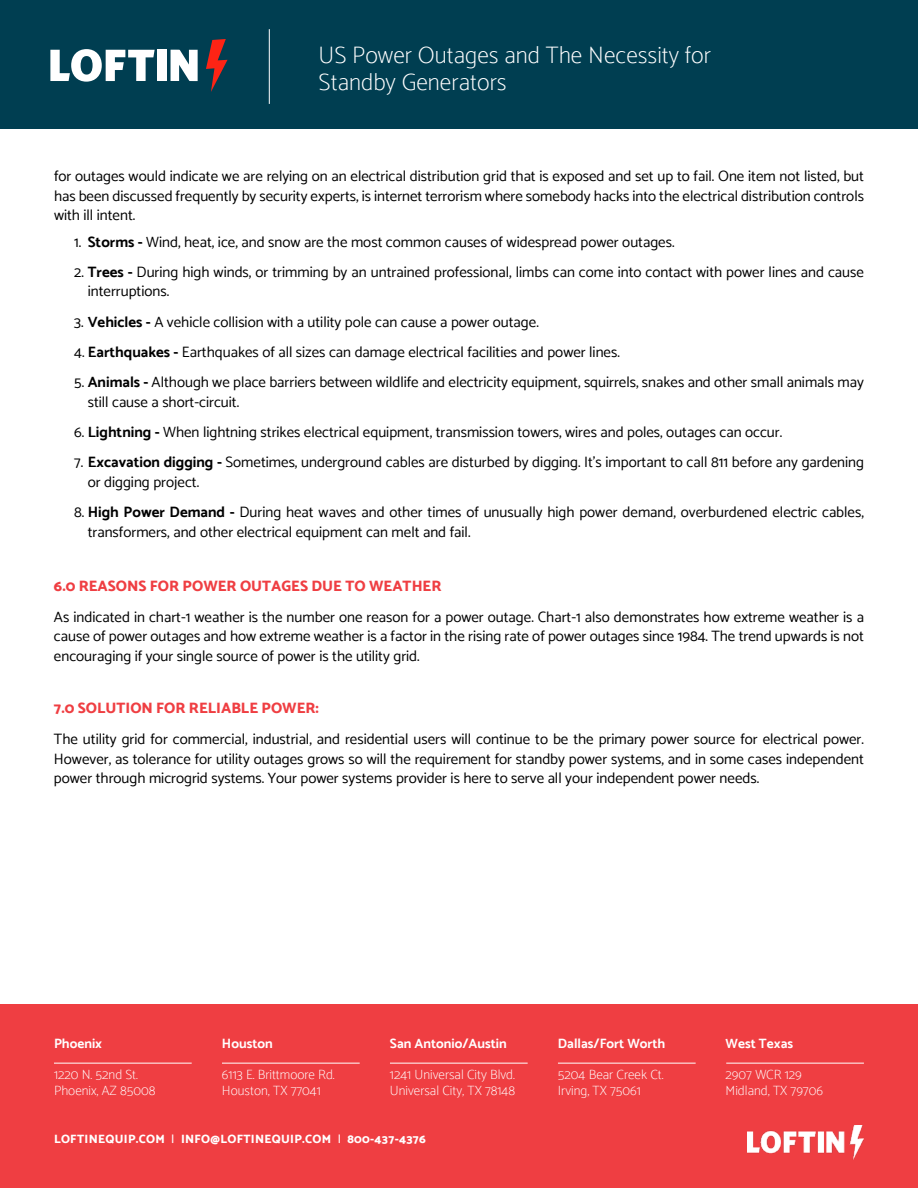
<style>
.page{position:relative;width:918px;height:1188px;background:#fff}
.page>*{position:absolute;margin:0;border:0;box-sizing:border-box;transform-origin:0 0}
.t1{font:100 24px/27px "Catamaran";color:#fff}
.t2{font:15px/19.5px "Catamaran";color:#000}
.t3{font:800 15px "Catamaran";color:#ef3e42}
.t4{font:100 13.5px/15.8px "Catamaran";color:#fff}
.t5{font:700 13.5px "Catamaran";color:#fff}
.t6{font:800 12px "Catamaran";letter-spacing:.025em;color:#fff}
.s1{font-weight:700}
.s2{font-weight:500}
</style>
<div class="page">
<div style="left:0;top:1004px;width:917px;height:184px;background:#ef3e42"></div>
<div style="left:0;top:0;width:918px;height:129px;background:#003e51"></div>
<svg style="left:171px;top:50px;width:27px;height:31px"></svg>
<svg style="left:206px;top:39px;width:22px;height:53px"></svg>
<div style="left:158px;top:50px;width:9px;height:31px;background:#fff"></div>
<svg style="left:50px;top:49px;width:105px;height:33px"></svg>
<hr style="left:269px;top:29px;width:1px;height:75px;background:#fff">
<hr style="left:54px;top:1063px;width:138px;height:1px;background:#fff">
<hr style="left:222px;top:1063px;width:138px;height:1px;background:#fff">
<hr style="left:390px;top:1063px;width:138px;height:1px;background:#fff">
<hr style="left:558px;top:1063px;width:138px;height:1px;background:#fff">
<hr style="left:726px;top:1063px;width:138px;height:1px;background:#fff">
<img style="left:748px;top:1125px;width:116px;height:35px">
<h1 class="t1" style="left:319px;top:41px;width:394px">US Power Outages and The Necessity for<br>Standby Generators</h1>
<p class="t2" style="left:54px;top:166px;width:812px;text-align:justify">for outages would indicate we are relying on an electrical distribution grid that is exposed and set up to fail. One item not listed, but has been discussed frequently by security experts, is internet terrorism where somebody hacks into the electrical distribution controls with ill intent.</p>
<p class="t2" style="left:74px;top:232px;width:602px">1. <span class="s1">Storms -</span> Wind, heat, ice, and snow are the most common causes of widespread power outages.</p>
<p class="t2" style="left:88px;top:262px;width:778px;text-indent:-14px">2. <span class="s1">Trees -</span> During high winds, or trimming by an untrained professional, limbs can come into contact with power lines and cause interruptions.</p>
<p class="t2" style="left:74px;top:312px;width:466px">3. <span class="s1">Vehicles -</span> A vehicle collision with a utility pole can cause a power outage.</p>
<p class="t2" style="left:74px;top:342px;width:547px">4. <span class="s1">Earthquakes -</span> Earthquakes of all sizes can damage electrical facilities and power lines.</p>
<p class="t2" style="left:88px;top:372px;width:778px;text-indent:-13px">5. <span class="s1">Animals -</span> Although we place barriers between wildlife and electricity equipment, squirrels, snakes and other small animals may still cause a short-circuit.</p>
<p class="t2" style="left:74px;top:422px;width:710px">6. <span class="s1">Lightning -</span> When lightning strikes electrical equipment, transmission towers, wires and poles, outages can occur.</p>
<p class="t2" style="left:88px;top:453px;width:778px;text-indent:-14px">7. <span class="s1">Excavation digging -</span> Sometimes, underground cables are disturbed by digging. It’s important to call 811 before any gardening or digging project.</p>
<p class="t2" style="left:88px;top:502px;width:778px;text-indent:-14px">8. <span class="s1">High Power Demand -</span> During heat waves and other times of unusually high power demand, overburdened electric cables, transformers, and other electrical equipment can melt and fail.</p>
<p class="t3" style="left:54px;top:577px;width:389px">6.0 REASONS FOR POWER OUTAGES DUE TO WEATHER</p>
<p class="t2" style="left:54px;top:607px;width:812px;text-align:justify">As indicated in chart-1 weather is the number one reason for a power outage. Chart-1 also demonstrates how extreme weather is a cause of power outages and how extreme weather is a factor in the rising rate of power outages since 1984. The trend upwards is not encouraging if your single source of power is the utility grid.</p>
<p class="t3" style="left:54px;top:699px;width:267px">7.0 SOLUTION FOR RELIABLE POWER:</p>
<p class="t2" style="left:54px;top:729px;width:812px;text-align:justify">The utility grid for commercial, industrial, and residential users will continue to be the primary power source for electrical power.<br>However, as tolerance for utility outages grows so will the requirement for standby power systems, and in some cases independent power through microgrid systems. Your power systems provider is here to serve all your independent power needs.</p>
<p class="t5" style="left:54px;top:1035px;width:50px">Phoenix</p>
<p class="t4" style="left:54px;top:1067px;width:103px">1220 N. 52nd St.<br>Phoenix, AZ 85008</p>
<p class="t5" style="left:222px;top:1035px;width:52px">Houston</p>
<p class="t4" style="left:222px;top:1067px;width:114px">6113 E. Brittmoore Rd.<br>Houston, TX 77041</p>
<p class="t5" style="left:390px;top:1035px;width:118px">San Antonio/Austin</p>
<p class="t4" style="left:390px;top:1067px;width:127px">1241 Universal City Blvd.<br>Universal City, TX 78148</p>
<p class="t6" style="left:54px;top:1132px;width:373px">LOFTINEQUIP.COM <span class="s2">|</span> INFO@LOFTINEQUIP.COM <span class="s2">|</span> 800-437-4376</p>
<p class="t5" style="left:558px;top:1035px;width:109px">Dallas/Fort Worth</p>
<p class="t4" style="left:558px;top:1067px;width:107px">5204 Bear Creek Ct.<br>Irving, TX 75061</p>
<p class="t5" style="left:726px;top:1035px;width:69px">West Texas</p>
<p class="t4" style="left:726px;top:1067px;width:99px">2907 WCR 129<br>Midland, TX 79706</p>
</div>
